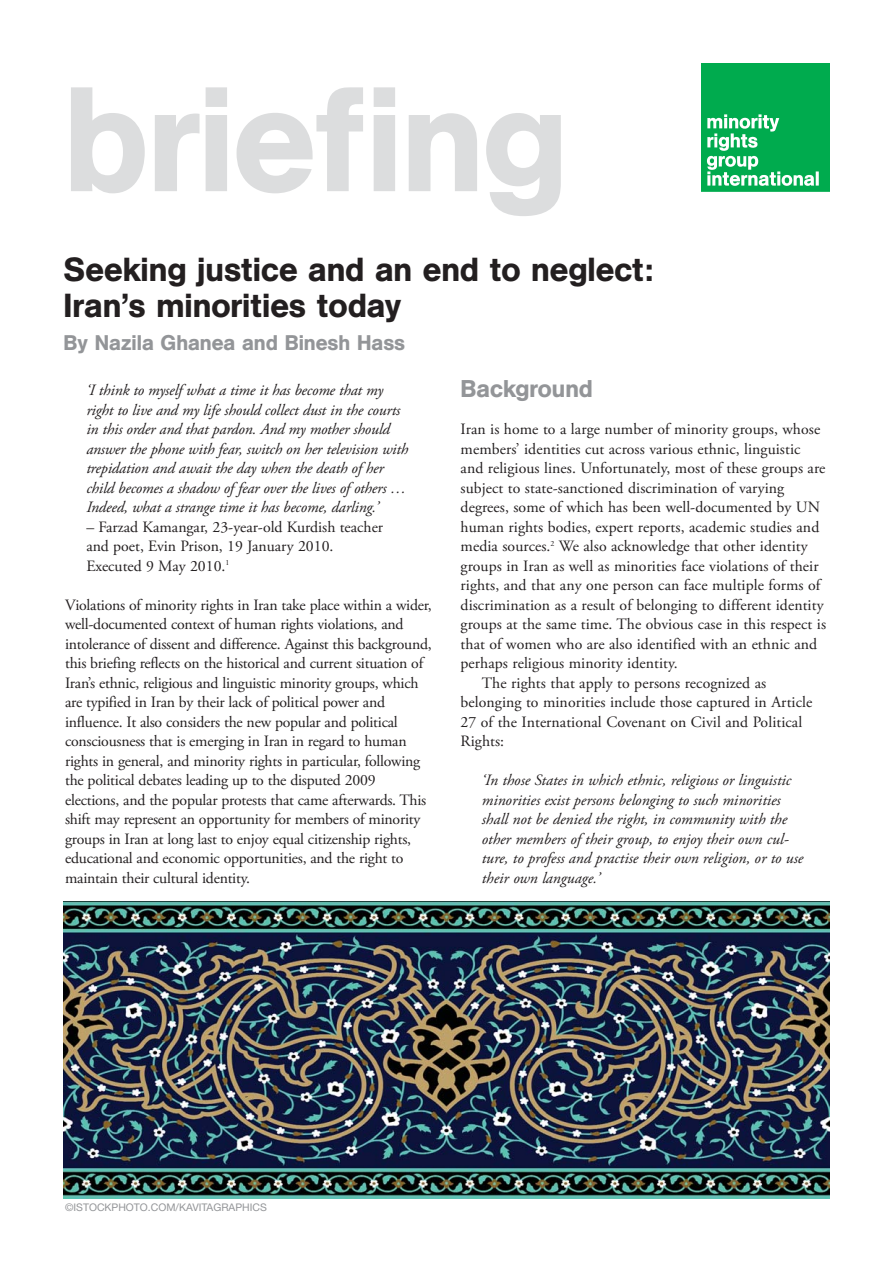
<style>
.page{position:relative;width:893px;height:1263px;background:#fff}
.page>*{position:absolute;margin:0;border:0;box-sizing:border-box;transform-origin:0 0}
.t1{font:500 147px "AG Book BQ";letter-spacing:-.01em;color:#dcddde}
.t2{font:500 33px/36px "AG Book BQ";color:#231f20}
.t3{font:500 24px "AG Book BQ";color:#939598}
.t4{font:500 21px "AG Book BQ";color:#939598}
.t5{font:15.75px/19.5px "Adobe Garamond Pro";color:#231f20}
.t6{font:italic 15.75px/19.5px "Adobe Garamond Pro";letter-spacing:-.01em;color:#231f20}
.t7{font:10.5px "Helvetica Neue LT Com";color:#939598}
</style>
<div class="page">
<img style="left:701px;top:64px;width:128px;height:127px">
<img style="left:64px;top:902px;width:765px;height:297px">
<h1 class="t1" style="left:64px;top:91px;width:506px">briefing</h1>
<h2 class="t2" style="left:64px;top:255px;width:591px">Seeking justice and an end to neglect:<br>Iran’s minorities today</h2>
<h3 class="t4" style="left:64px;top:336px;width:343px">By Nazila Ghanea and Binesh Hass</h3>
<p class="t6" style="left:86px;top:382px;width:323px">‘I think to myself what a time it has become that my right to live and my life should collect dust in the courts in this order and that pardon. And my mother should answer the phone with fear, switch on her television with trepidation and await the day when the death of her child becomes a shadow of fear over the lives of others … Indeed, what a strange time it has become, darling.’</p>
<p class="t5" style="left:86px;top:519px;width:298px">– Farzad Kamangar, 23-year-old Kurdish teacher and poet, Evin Prison, 19 January 2010.<br>Executed 9 May 2010.<sup>1</sup></p>
<p class="t5" style="left:65px;top:597px;width:368px">Violations of minority rights in Iran take place within a wider, well-documented context of human rights violations, and intolerance of dissent and difference. Against this background, this briefing reflects on the historical and current situation of Iran’s ethnic, religious and linguistic minority groups, which are typified in Iran by their lack of political power and influence. It also considers the new popular and political consciousness that is emerging in Iran in regard to human rights in general, and minority rights in particular, following the political debates leading up to the disputed 2009 elections, and the popular protests that came afterwards. This shift may represent an opportunity for members of minority groups in Iran at long last to enjoy equal citizenship rights, educational and economic opportunities, and the right to maintain their cultural identity.</p>
<h3 class="t3" style="left:461px;top:381px;width:134px">Background</h3>
<p class="t5" style="left:461px;top:421px;width:361px">Iran is home to a large number of minority groups, whose</p>
<p class="t5" style="left:461px;top:441px;width:341px">members’ identities cut across various ethnic, linguistic</p>
<p class="t5" style="left:461px;top:460px;width:366px">and religious lines. Unfortunately, most of these groups are</p>
<p class="t5" style="left:461px;top:480px;width:325px">subject to state-sanctioned discrimination of varying</p>
<p class="t5" style="left:461px;top:499px;width:361px">degrees, some of which has been well-documented by UN</p>
<p class="t5" style="left:461px;top:519px;width:360px">human rights bodies, expert reports, academic studies and</p>
<p class="t5" style="left:461px;top:538px;width:349px">media sources.<sup>2</sup> We also acknowledge that other identity</p>
<p class="t5" style="left:461px;top:558px;width:359px">groups in Iran as well as minorities face violations of their</p>
<p class="t5" style="left:461px;top:577px;width:361px">rights, and that any one person can face multiple forms of</p>
<p class="t5" style="left:461px;top:597px;width:364px">discrimination as a result of belonging to different identity</p>
<p class="t5" style="left:461px;top:616px;width:367px">groups at the same time. The obvious case in this respect is</p>
<p class="t5" style="left:461px;top:636px;width:358px">that of women who are also identified with an ethnic and</p>
<p class="t5" style="left:461px;top:655px;width:218px">perhaps religious minority identity.</p>
<p class="t5" style="left:482px;top:675px;width:286px">The rights that apply to persons recognized as</p>
<p class="t5" style="left:461px;top:694px;width:353px">belonging to minorities include those captured in Article</p>
<p class="t5" style="left:461px;top:714px;width:343px">27 of the International Covenant on Civil and Political</p>
<p class="t5" style="left:461px;top:733px;width:45px">Rights:</p>
<p class="t6" style="left:482px;top:772px;width:323px">‘In those States in which ethnic, religious or linguistic minorities exist persons belonging to such minorities shall not be denied the right, in community with the other members of their group, to enjoy their own cul&shy;ture, to profess and practise their own religion, or to use their own language.’</p>
<p class="t7" style="left:65px;top:1204px;width:203px">©ISTOCKPHOTO.COM/KAVITAGRAPHICS</p>
</div>
